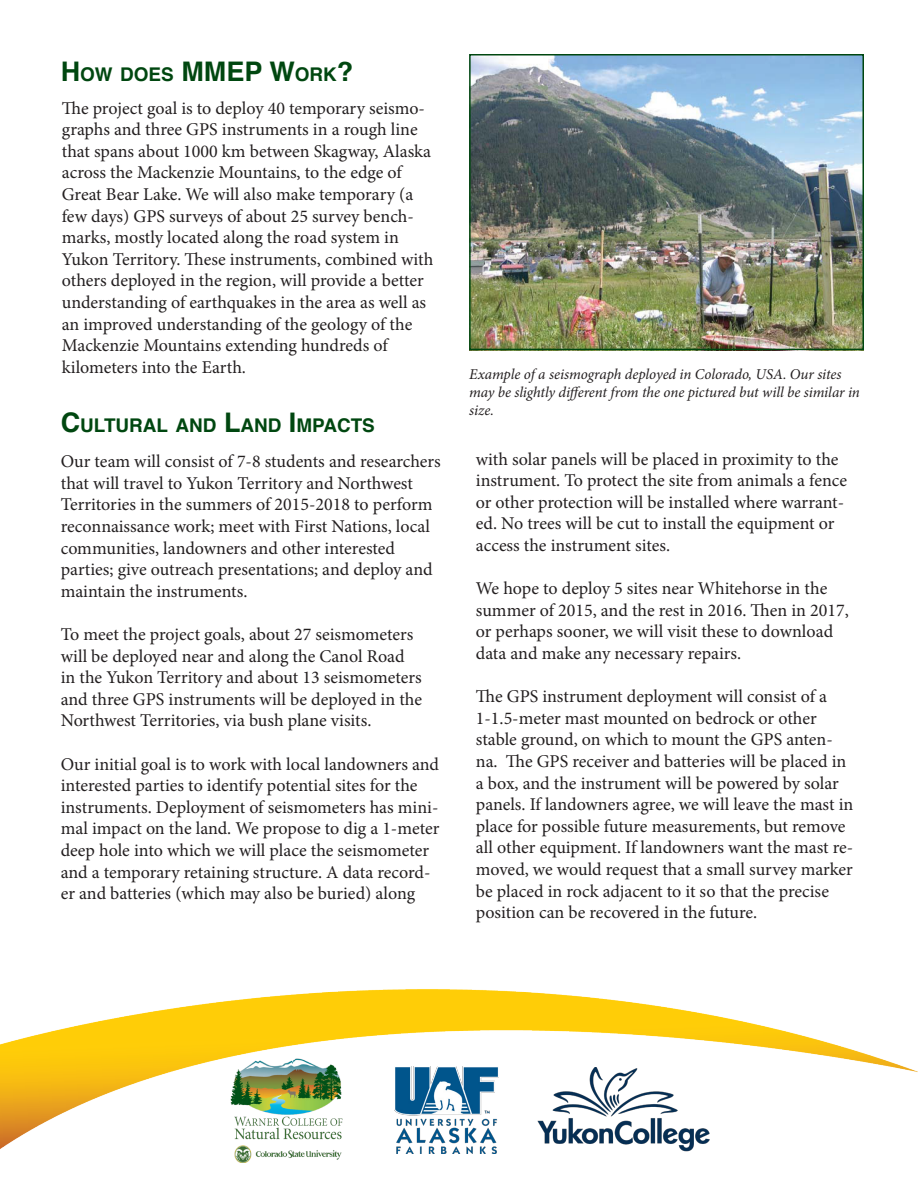
<style>
.page{position:relative;width:918px;height:1188px;background:#fff}
.page>*{position:absolute;margin:0;border:0;box-sizing:border-box;transform-origin:0 0}
.Headings{font:700 18.9px "Helvetica";color:#004710}
.t1{font:18px/21.6px "Minion Pro";color:#231f20}
.t2{font:italic 15px/18px "Minion Pro";letter-spacing:-.01em;color:#231f20}
.s1{font-size:27px}
</style>
<div class="page">
<img style="left:0;top:989px;width:918px;height:174px">
<img style="left:229px;top:1057px;width:114px;height:105px">
<img style="left:395px;top:1067px;width:104px;height:87px">
<img style="left:537px;top:1067px;width:173px;height:84px">
<img style="left:472px;top:57px;width:389px;height:290px">
<div style="left:469px;top:54px;width:395px;height:296px;border:2px solid #004710"></div>
<p class="Headings" style="left:61px;top:59px;width:294px"><span class="s1">H</span>OW DOES <span class="s1">MMEP W</span>ORK<span class="s1">?</span></p>
<p class="t1" style="left:62px;top:97px;width:373px">The project goal is to deploy 40 temporary seismo&shy;graphs and three GPS instruments in a rough line that spans about 1000 km between Skagway, Alaska across the Mackenzie Mountains, to the edge of Great Bear Lake. We will also make temporary (a few days) GPS surveys of about 25 survey bench&shy;marks, mostly located along the road system in Yukon Territory. These instruments, combined with others deployed in the region, will provide a better understanding of earthquakes in the area as well as an improved understanding of the geology of the Mackenzie Mountains extending hundreds of kilometers into the Earth.</p>
<p class="Headings" style="left:61px;top:410px;width:316px"><span class="s1">C</span>ULTURAL AND <span class="s1">L</span>AND <span class="s1">I</span> MPACTS</p>
<p class="t1" style="left:61px;top:451px;width:382px">Our team will consist of 7-8 students and researchers that will travel to Yukon Territory and Northwest Territories in the summers of 2015-2018 to perform reconnaissance work; meet with First Nations, local communities, landowners and other interested parties; give outreach presentations; and deploy and maintain the instruments.</p>
<p class="t1" style="left:61px;top:624px;width:363px">To meet the project goals, about 27 seismometers will be deployed near and along the Canol Road in the Yukon Territory and about 13 seismometers and three GPS instruments will be deployed in the Northwest Territories, via bush plane visits.</p>
<p class="t1" style="left:61px;top:753px;width:380px">Our initial goal is to work with local landowners and interested parties to identify potential sites for the instruments. Deployment of seismometers has mini&shy;mal impact on the land. We propose to dig a 1-meter deep hole into which we will place the seismometer and a temporary retaining structure. A data record&shy;er and batteries (which may also be buried) along</p>
<p class="t2" style="left:469px;top:365px;width:392px">Example of a seismograph deployed in Colorado, USA. Our sites may be slightly different from the one pictured but will be similar in size.</p>
<p class="t1" style="left:476px;top:448px;width:373px">with solar panels will be placed in proximity to the instrument. To protect the site from animals a fence or other protection will be installed where warrant&shy;ed. No trees will be cut to install the equipment or access the instrument sites.</p>
<p class="t1" style="left:476px;top:578px;width:374px">We hope to deploy 5 sites near Whitehorse in the summer of 2015, and the rest in 2016. Then in 2017, or perhaps sooner, we will visit these to download data and make any necessary repairs.</p>
<p class="t1" style="left:476px;top:686px;width:379px">The GPS instrument deployment will consist of a 1-1.5-meter mast mounted on bedrock or other stable ground, on which to mount the GPS anten&shy;na. The GPS receiver and batteries will be placed in a box, and the instrument will be powered by solar panels. If landowners agree, we will leave the mast in place for possible future measurements, but remove all other equipment. If landowners want the mast re&shy;moved, we would request that a small survey marker be placed in rock adjacent to it so that the precise position can be recovered in the future.</p>
</div>
